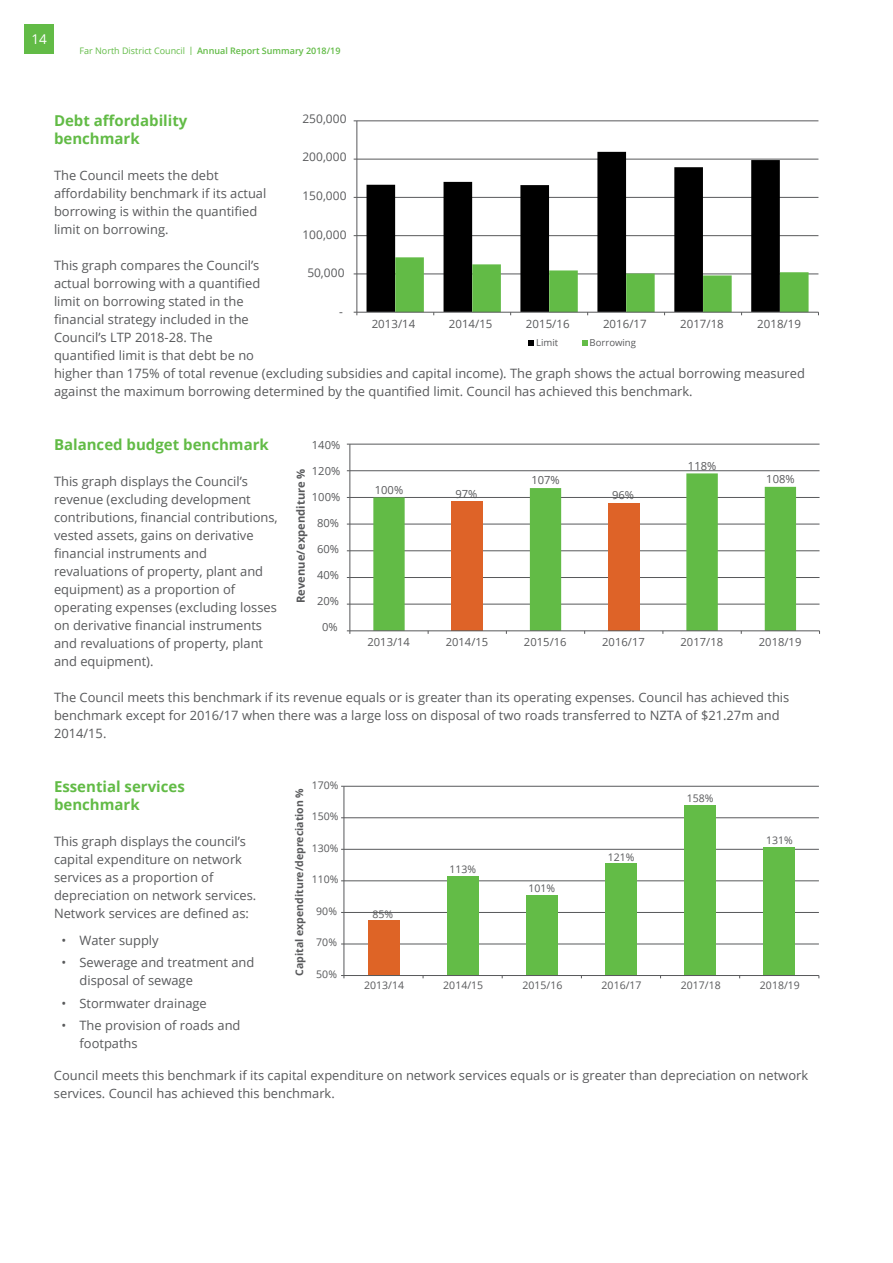
<style>
.page{position:relative;width:893px;height:1263px;background:#fff}
.page>*{position:absolute;margin:0;border:0;box-sizing:border-box;transform-origin:0 0}
.t1{font:700 15px/18px "Open Sans";color:#62bb46}
.t2{font:13.5px "Open Sans";color:#fff}
.t3{font:12.9px/18px "Open Sans";color:#58595b}
.t4{font:12px "Open Sans";color:#58595b}
.t5{font:11.4px "Open Sans";color:#58595b}
.t6{font:11.25px "Open Sans";color:#58595b}
.t7{font:700 11.25px "Open Sans";letter-spacing:.005em;color:#58595b}
.t8{font:10.5px "Open Sans";color:#58595b}
.t9{font:700 10.5px "Open Sans";color:#58595b}
.t10{font:9.6px "Open Sans";color:#58595b}
.t11{font:600 9px "Open Sans";color:#62bb46}
.s1{font-weight:400}
.s2{font-weight:400;font-size:11.55px}
</style>
<div class="page">
<div style="left:25px;top:24px;width:29px;height:30px;background:#62bb46"></div>
<hr style="left:357px;top:121px;width:461px;height:1px;background:#58595b">
<hr style="left:357px;top:159px;width:461px;height:1px;background:#58595b">
<hr style="left:357px;top:197px;width:461px;height:1px;background:#58595b">
<hr style="left:357px;top:235px;width:461px;height:1px;background:#58595b">
<hr style="left:357px;top:274px;width:461px;height:1px;background:#58595b">
<svg style="left:366px;top:152px;width:414px;height:160px"></svg>
<hr style="left:357px;top:121px;width:1px;height:191px;background:#58595b">
<hr style="left:357px;top:312px;width:461px;height:1px;background:#58595b">
<svg style="left:395px;top:257px;width:414px;height:58px"></svg>
<svg style="left:529px;top:341px;width:5px;height:5px"></svg>
<svg style="left:582px;top:341px;width:5px;height:5px"></svg>
<hr style="left:350px;top:444px;width:469px;height:1px;background:#58595b">
<hr style="left:350px;top:470px;width:469px;height:1px;background:#58595b">
<hr style="left:350px;top:497px;width:469px;height:1px;background:#58595b">
<hr style="left:350px;top:524px;width:469px;height:1px;background:#58595b">
<hr style="left:350px;top:550px;width:469px;height:1px;background:#58595b">
<hr style="left:350px;top:577px;width:469px;height:1px;background:#58595b">
<hr style="left:350px;top:604px;width:469px;height:1px;background:#58595b">
<svg style="left:373px;top:473px;width:423px;height:158px"></svg>
<hr style="left:350px;top:444px;width:1px;height:187px;background:#58595b">
<hr style="left:350px;top:631px;width:469px;height:1px;background:#58595b">
<hr style="left:344px;top:786px;width:475px;height:1px;background:#58595b">
<hr style="left:344px;top:817px;width:475px;height:1px;background:#58595b">
<hr style="left:344px;top:849px;width:475px;height:1px;background:#58595b">
<hr style="left:344px;top:880px;width:475px;height:1px;background:#58595b">
<hr style="left:344px;top:912px;width:475px;height:1px;background:#58595b">
<hr style="left:344px;top:944px;width:475px;height:1px;background:#58595b">
<div style="left:368px;top:920px;width:31px;height:55px;background:#de6426"></div>
<div style="left:447px;top:876px;width:31px;height:99px;background:#63bc47"></div>
<div style="left:526px;top:895px;width:32px;height:80px;background:#63bc47"></div>
<div style="left:605px;top:863px;width:32px;height:112px;background:#63bc47"></div>
<div style="left:684px;top:805px;width:32px;height:170px;background:#63bc47"></div>
<div style="left:763px;top:847px;width:32px;height:128px;background:#63bc47"></div>
<hr style="left:344px;top:786px;width:1px;height:189px;background:#58595b">
<hr style="left:344px;top:975px;width:475px;height:1px;background:#58595b">
<p class="t2" style="left:32px;top:30px;width:17px">14</p>
<p class="t11" style="left:79px;top:44px;width:262px"><span class="s1">Far North District Council</span> <span class="s2">I</span> Annual Report Summary 2018/19</p>
<p class="t4" style="left:302px;top:110px;width:46px">250,000</p>
<p class="t1" style="left:54px;top:111px;width:135px">Debt affordability benchmark</p>
<p class="t3" style="left:54px;top:166px;width:214px">The Council meets the debt affordability benchmark if its actual borrowing is within the quantified limit on borrowing.</p>
<p class="t3" style="left:54px;top:256px;width:752px">This graph compares the Council’s<br>actual borrowing with a quantified<br>limit on borrowing stated in the<br>financial strategy included in the<br>Council’s LTP 2018-28. The<br>quantified limit is that debt be no<br>higher than 175% of total revenue (excluding subsidies and capital income). The graph shows the actual borrowing measured against the maximum borrowing determined by the quantified limit. Council has achieved this benchmark.</p>
<p class="t1" style="left:54px;top:435px;width:216px">Balanced budget benchmark</p>
<p class="t3" style="left:54px;top:472px;width:225px">This graph displays the Council’s revenue (excluding development contributions, financial contributions, vested assets, gains on derivative financial instruments and revaluations of property, plant and equipment) as a proportion of operating expenses (excluding losses on derivative financial instruments and revaluations of property, plant and equipment).</p>
<p class="t3" style="left:54px;top:688px;width:737px">The Council meets this benchmark if its revenue equals or is greater than its operating expenses. Council has achieved this benchmark except for 2016/17 when there was a large loss on disposal of two roads transferred to NZTA of $21.27m and<br>2014/15.</p>
<p class="t4" style="left:302px;top:149px;width:46px">200,000</p>
<p class="t4" style="left:302px;top:187px;width:46px">150,000</p>
<p class="t4" style="left:302px;top:226px;width:46px">100,000</p>
<p class="t4" style="left:307px;top:265px;width:39px">50,000</p>
<p class="t4" style="left:339px;top:303px;width:5px">-</p>
<p class="t5" style="left:372px;top:316px;width:45px">2013/14</p>
<p class="t5" style="left:449px;top:316px;width:45px">2014/15</p>
<p class="t5" style="left:526px;top:316px;width:45px">2015/16</p>
<p class="t5" style="left:603px;top:316px;width:45px">2016/17</p>
<p class="t5" style="left:680px;top:316px;width:45px">2017/18</p>
<p class="t5" style="left:757px;top:316px;width:45px">2018/19</p>
<p class="t10" style="left:536px;top:336px;width:24px">Limit</p>
<p class="t10" style="left:590px;top:336px;width:48px">Borrowing</p>
<p class="t6" style="left:312px;top:437px;width:30px">140%</p>
<p class="t6" style="left:688px;top:458px;width:30px">118%</p>
<p class="t6" style="left:312px;top:463px;width:30px">120%</p>
<p class="t7" style="left:293px;top:603px;width:136px;rotate:-90deg">Revenue/expenditure %</p>
<p class="t6" style="left:766px;top:471px;width:30px">108%</p>
<p class="t6" style="left:531px;top:472px;width:30px">107%</p>
<p class="t6" style="left:375px;top:482px;width:30px">100%</p>
<p class="t6" style="left:455px;top:486px;width:23px">97%</p>
<p class="t6" style="left:612px;top:488px;width:23px">96%</p>
<p class="t6" style="left:312px;top:489px;width:30px">100%</p>
<p class="t6" style="left:317px;top:515px;width:24px">80%</p>
<p class="t6" style="left:317px;top:541px;width:24px">60%</p>
<p class="t6" style="left:317px;top:567px;width:24px">40%</p>
<p class="t6" style="left:317px;top:593px;width:24px">20%</p>
<p class="t6" style="left:322px;top:619px;width:17px">0%</p>
<p class="t6" style="left:367px;top:634px;width:44px">2013/14</p>
<p class="t6" style="left:446px;top:634px;width:44px">2014/15</p>
<p class="t6" style="left:524px;top:634px;width:44px">2015/16</p>
<p class="t6" style="left:602px;top:634px;width:44px">2016/17</p>
<p class="t6" style="left:680px;top:634px;width:44px">2017/18</p>
<p class="t6" style="left:759px;top:634px;width:44px">2018/19</p>
<p class="t1" style="left:54px;top:777px;width:132px">Essential services benchmark</p>
<p class="t3" style="left:54px;top:832px;width:204px">This graph displays the council’s capital expenditure on network services as a proportion of depreciation on network services.<br>Network services are defined as:</p>
<p class="t3" style="left:62px;top:931px;width:99px">• Water supply</p>
<p class="t3" style="left:80px;top:953px;width:176px;text-indent:-18px">• Sewerage and treatment and disposal of sewage</p>
<p class="t3" style="left:62px;top:993px;width:147px">• Stormwater drainage</p>
<p class="t3" style="left:80px;top:1016px;width:162px;text-indent:-18px">• The provision of roads and footpaths</p>
<p class="t3" style="left:54px;top:1066px;width:756px">Council meets this benchmark if its capital expenditure on network services equals or is greater than depreciation on network services. Council has achieved this benchmark.</p>
<p class="t8" style="left:312px;top:778px;width:28px">170%</p>
<p class="t9" style="left:292px;top:976px;width:189px;rotate:-90deg">Capital expenditure/depreciation %</p>
<p class="t8" style="left:687px;top:791px;width:28px">158%</p>
<p class="t8" style="left:312px;top:809px;width:28px">150%</p>
<p class="t8" style="left:766px;top:833px;width:28px">131%</p>
<p class="t8" style="left:312px;top:841px;width:28px">130%</p>
<p class="t8" style="left:608px;top:850px;width:28px">121%</p>
<p class="t8" style="left:449px;top:862px;width:28px">113%</p>
<p class="t8" style="left:312px;top:872px;width:28px">110%</p>
<p class="t8" style="left:528px;top:881px;width:28px">101%</p>
<p class="t8" style="left:316px;top:904px;width:22px">90%</p>
<p class="t8" style="left:372px;top:906px;width:22px">85%</p>
<p class="t8" style="left:316px;top:935px;width:22px">70%</p>
<p class="t8" style="left:316px;top:967px;width:22px">50%</p>
<p class="t8" style="left:364px;top:978px;width:42px">2013/14</p>
<p class="t8" style="left:443px;top:978px;width:42px">2014/15</p>
<p class="t8" style="left:522px;top:978px;width:42px">2015/16</p>
<p class="t8" style="left:602px;top:978px;width:42px">2016/17</p>
<p class="t8" style="left:681px;top:978px;width:42px">2017/18</p>
<p class="t8" style="left:760px;top:978px;width:42px">2018/19</p>
</div>
